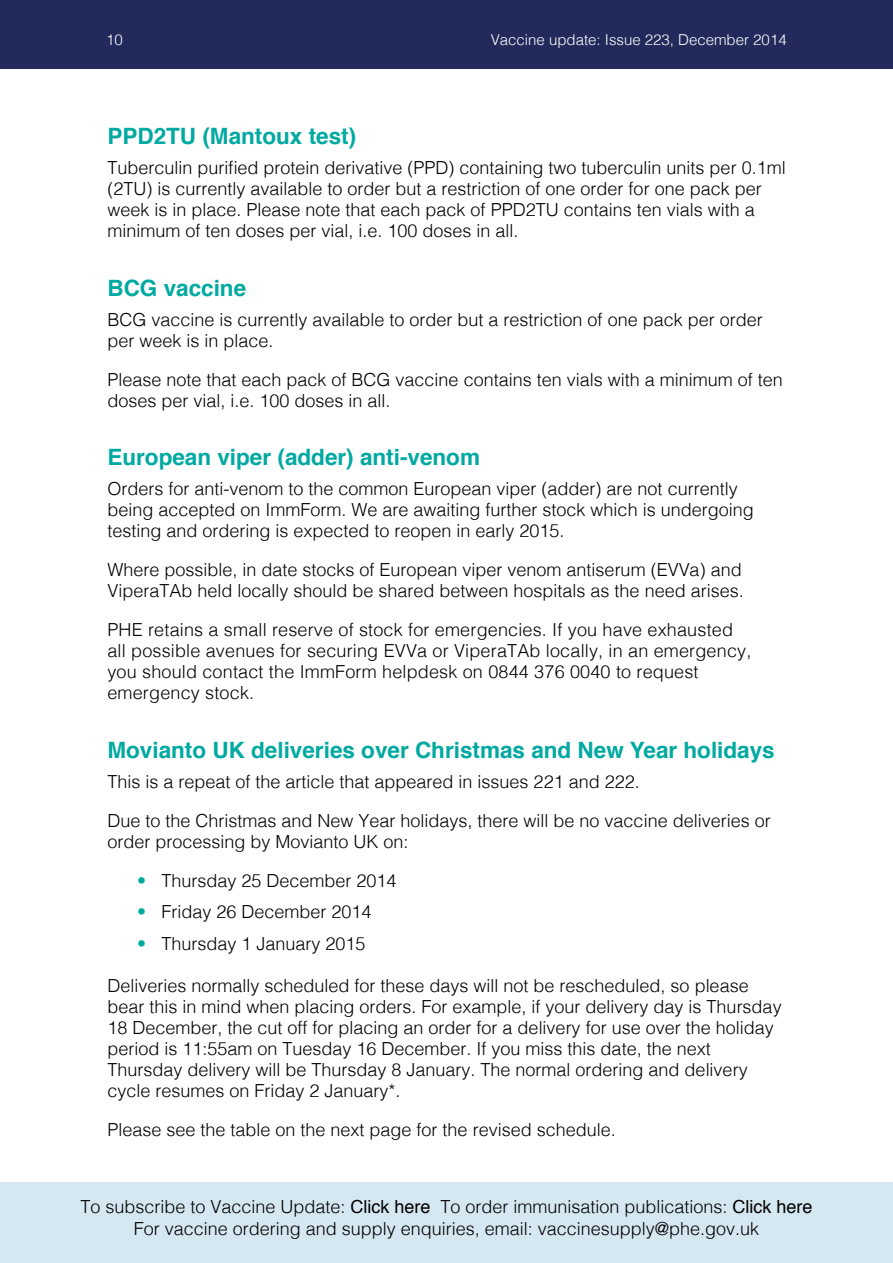
<style>
.page{position:relative;width:893px;height:1263px;background:#fff}
.page>*{position:absolute;margin:0;border:0;box-sizing:border-box;transform-origin:0 0}
.t1{font:700 22.5px "Helvetica";color:#00a9a1}
.Body_1{font:300 18px/21px "Helvetica";color:#000}
.bullet{font:300 18px "Helvetica";color:#000}
.t2{font:300 15px "Helvetica";color:#fff}
.s1{color:#00a9a1}
.s2{font-weight:400}
</style>
<div class="page">
<div style="left:0;top:0;width:893px;height:68px;background:#212a5b"></div>
<div style="left:0;top:1182px;width:893px;height:81px;background:#d5e7f1"></div>
<p class="t2" style="left:106px;top:27px;width:18px">10</p>
<p class="t2" style="left:491px;top:27px;width:297px">Vaccine update: Issue 223, December 2014</p>
<p class="t1" style="left:107px;top:118px;width:250px">PPD2TU (Mantoux test)</p>
<p class="Body_1" style="left:107px;top:156px;width:680px">Tuberculin purified protein derivative (PPD) containing two tuberculin units per 0.1ml (2TU) is currently available to order but a restriction of one order for one pack per week is in place. Please note that each pack of PPD2TU contains ten vials with a minimum of ten doses per vial, i.e. 100 doses in all.</p>
<p class="t1" style="left:107px;top:269px;width:140px">BCG vaccine</p>
<p class="Body_1" style="left:107px;top:307px;width:657px">BCG vaccine is currently available to order but a restriction of one pack per order per week is in place.</p>
<p class="Body_1" style="left:107px;top:367px;width:677px">Please note that each pack of BCG vaccine contains ten vials with a minimum of ten doses per vial, i.e. 100 doses in all.</p>
<p class="t1" style="left:107px;top:439px;width:374px">European viper (adder) anti-venom</p>
<p class="Body_1" style="left:107px;top:477px;width:648px">Orders for anti-venom to the common European viper (adder) are not currently being accepted on ImmForm. We are awaiting further stock which is undergoing testing and ordering is expected to reopen in early 2015.</p>
<p class="Body_1" style="left:107px;top:558px;width:638px">Where possible, in date stocks of European viper venom antiserum (EVVa) and<br>ViperaTAb held locally should be shared between hospitals as the need arises.</p>
<p class="Body_1" style="left:107px;top:618px;width:645px">PHE retains a small reserve of stock for emergencies. If you have exhausted all possible avenues for securing EVVa or ViperaTAb locally, in an emergency, you should contact the ImmForm helpdesk on 0844 376 0040 to request emergency stock.</p>
<p class="t1" style="left:107px;top:731px;width:669px">Movianto UK deliveries over Christmas and New Year holidays</p>
<p class="Body_1" style="left:107px;top:769px;width:534px">This is a repeat of the article that appeared in issues 221 and 222.</p>
<p class="Body_1" style="left:107px;top:808px;width:665px">Due to the Christmas and New Year holidays, there will be no vaccine deliveries or order processing by Movianto UK on:</p>
<p class="bullet" style="left:137px;top:865px;width:261px"><span class="s1">•</span> Thursday 25 December 2014</p>
<p class="bullet" style="left:137px;top:896px;width:236px"><span class="s1">•</span> Friday 26 December 2014</p>
<p class="bullet" style="left:137px;top:928px;width:230px"><span class="s1">•</span> Thursday 1 January 2015</p>
<p class="Body_1" style="left:107px;top:974px;width:676px">Deliveries normally scheduled for these days will not be rescheduled, so please bear this in mind when placing orders. For example, if your delivery day is Thursday 18 December, the cut off for placing an order for a delivery for use over the holiday period is 11:55am on Tuesday 16 December. If you miss this date, the next Thursday delivery will be Thursday 8 January. The normal ordering and delivery cycle resumes on Friday 2 January*.</p>
<p class="Body_1" style="left:107px;top:1118px;width:510px">Please see the table on the next page for the revised schedule.</p>
<p class="Body_1" style="left:80px;top:1194px;width:734px;line-height:22.5px;text-align:center">To subscribe to Vaccine Update: <span class="s2">Click here</span> To order immunisation publications: <span class="s2">Click here<br></span>For vaccine ordering and supply enquiries, email: vaccinesupply@phe.gov.uk</p>
</div>
